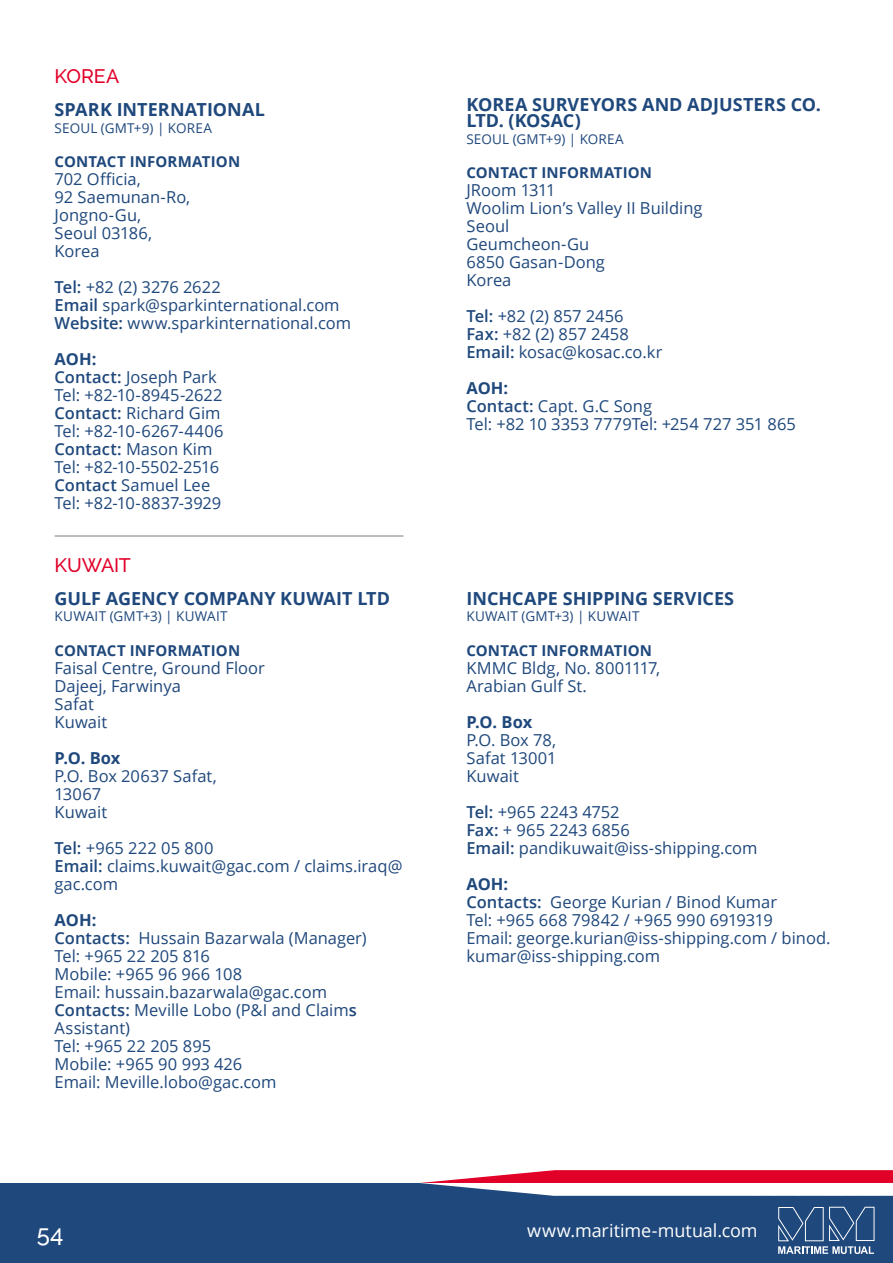
<style>
.page{position:relative;width:893px;height:1263px;background:#fff}
.page>*{position:absolute;margin:0;border:0;box-sizing:border-box;transform-origin:0 0}
.t1{font:500 24px "Raleway";color:#fff}
.body-copy{font:500 19.5px "Raleway";letter-spacing:-.005em;color:#e20029}
.body-copy-2{font:700 18px/16.5px "Open Sans";color:#1f487c}
.t2{font:18px "Open Sans";letter-spacing:-.005em;color:#fff}
.body-copy-3{font:16.5px/18px "Open Sans";color:#1f487c}
.body-copy-4{font:700 16.5px "Open Sans";letter-spacing:-.005em;color:#1f487c}
.body-copy-5{font:600 16.5px "Open Sans";color:#1f487c}
.body-copy-6{font:700 15px "Open Sans";letter-spacing:.01em;color:#1f487c}
.body-copy-7{font:13.5px "Open Sans";letter-spacing:.02em;color:#1f487c}
.s1{font-weight:600}
.s2{font-weight:400}
</style>
<div class="page">
<div style="left:0;top:1183px;width:893px;height:80px;background:#1f487c"></div>
<svg style="left:778px;top:1207px;width:96px;height:47px"></svg>
<svg style="left:420px;top:1170px;width:473px;height:26px"></svg>
<hr style="left:55px;top:536px;width:348px;height:1px;background:#787a7d">
<p class="body-copy" style="left:55px;top:65px;width:66px">KOREA</p>
<p class="body-copy-2" style="left:55px;top:101px;width:212px">SPARK INTERNATIONAL</p>
<p class="body-copy-7" style="left:55px;top:119px;width:159px">SEOUL (GMT+9) | KOREA</p>
<p class="body-copy-6" style="left:55px;top:151px;width:187px">CONTACT INFORMATION</p>
<p class="body-copy-3" style="left:55px;top:170px;width:88px">702 Officia,</p>
<p class="body-copy-3" style="left:55px;top:188px;width:137px">92 Saemunan-Ro,</p>
<p class="body-copy-3" style="left:55px;top:206px;width:88px">Jongno-Gu,</p>
<p class="body-copy-3" style="left:55px;top:224px;width:99px">Seoul 03186,</p>
<p class="body-copy-3" style="left:55px;top:242px;width:46px">Korea</p>
<p class="body-copy-3" style="left:55px;top:278px;width:168px"><span class="s1">Tel:</span> +82 (2) 3276 2622</p>
<p class="body-copy-3" style="left:55px;top:296px;width:286px"><span class="s1">Email</span> spark@sparkinternational.com</p>
<p class="body-copy-3" style="left:55px;top:314px;width:298px"><span class="s1">Website:</span> www.sparkinternational.com</p>
<p class="body-copy-4" style="left:55px;top:348px;width:43px">AOH:</p>
<p class="body-copy-3" style="left:55px;top:368px;width:164px"><span class="s1">Contact:</span> Joseph Park</p>
<p class="body-copy-3" style="left:55px;top:386px;width:170px">Tel: +82-10-8945-2622</p>
<p class="body-copy-3" style="left:55px;top:404px;width:167px"><span class="s1">Contact:</span> Richard Gim</p>
<p class="body-copy-3" style="left:55px;top:422px;width:171px">Tel: +82-10-6267-4406</p>
<p class="body-copy-5" style="left:55px;top:438px;width:159px">Contact: <span class="s2">Mason Kim</span></p>
<p class="body-copy-3" style="left:55px;top:458px;width:166px">Tel: +82-10-5502-2516</p>
<p class="body-copy-3" style="left:55px;top:476px;width:157px"><span class="s1">Contact</span> Samuel Lee</p>
<p class="body-copy-3" style="left:55px;top:494px;width:168px">Tel: +82-10-8837-3929</p>
<p class="body-copy" style="left:55px;top:553px;width:78px">KUWAIT</p>
<p class="body-copy-2" style="left:55px;top:589px;width:337px">GULF AGENCY COMPANY KUWAIT LTD</p>
<p class="body-copy-7" style="left:55px;top:607px;width:175px">KUWAIT (GMT+3) | KUWAIT</p>
<p class="body-copy-6" style="left:55px;top:640px;width:187px">CONTACT INFORMATION</p>
<p class="body-copy-3" style="left:55px;top:658px;width:212px">Faisal Centre, Ground Floor</p>
<p class="body-copy-3" style="left:55px;top:676px;width:128px">Dajeej, Farwinya</p>
<p class="body-copy-3" style="left:55px;top:694px;width:41px">Safat</p>
<p class="body-copy-3" style="left:55px;top:712px;width:54px">Kuwait</p>
<p class="body-copy-4" style="left:55px;top:746px;width:67px">P.O. Box</p>
<p class="body-copy-3" style="left:55px;top:766px;width:164px">P.O. Box 20637 Safat,</p>
<p class="body-copy-3" style="left:55px;top:784px;width:48px">13067</p>
<p class="body-copy-3" style="left:55px;top:802px;width:54px">Kuwait</p>
<p class="body-copy-3" style="left:55px;top:838px;width:160px"><span class="s1">Tel:</span> +965 222 05 800</p>
<p class="body-copy-3" style="left:55px;top:856px;width:349px"><span class="s1">Email:</span> claims.kuwait@gac.com / claims.iraq@ gac.com</p>
<p class="body-copy-4" style="left:55px;top:908px;width:43px">AOH:</p>
<p class="body-copy-3" style="left:55px;top:928px;width:314px"><span class="s1">Contacts:</span> Hussain Bazarwala (Manager)</p>
<p class="body-copy-3" style="left:55px;top:946px;width:157px">Tel: +965 22 205 816</p>
<p class="body-copy-3" style="left:55px;top:964px;width:189px">Mobile: +965 96 966 108</p>
<p class="body-copy-3" style="left:55px;top:982px;width:274px">Email: hussain.bazarwala@gac.com</p>
<p class="body-copy-3" style="left:55px;top:1000px;width:304px"><span class="s1">Contacts:</span> Meville Lobo (P&amp;I and Claim<span class="s1">s<br></span>Assistant)</p>
<p class="body-copy-3" style="left:55px;top:1036px;width:158px">Tel: +965 22 205 895</p>
<p class="body-copy-3" style="left:55px;top:1054px;width:189px">Mobile: +965 90 993 426</p>
<p class="body-copy-3" style="left:55px;top:1072px;width:223px">Email: Meville.lobo@gac.com</p>
<p class="body-copy-2" style="left:466px;top:95px;width:356px">KOREA SURVEYORS AND ADJUSTERS CO.<br>LTD. (KOSAC)</p>
<p class="body-copy-7" style="left:466px;top:129px;width:159px">SEOUL (GMT+9) | KOREA</p>
<p class="body-copy-6" style="left:466px;top:162px;width:187px">CONTACT INFORMATION</p>
<p class="body-copy-3" style="left:466px;top:181px;width:91px">JRoom 1311</p>
<p class="body-copy-3" style="left:466px;top:199px;width:238px">Woolim Lion’s Valley II Building</p>
<p class="body-copy-3" style="left:466px;top:217px;width:44px">Seoul</p>
<p class="body-copy-3" style="left:466px;top:235px;width:124px">Geumcheon-Gu</p>
<p class="body-copy-3" style="left:466px;top:253px;width:140px">6850 Gasan-Dong</p>
<p class="body-copy-3" style="left:466px;top:271px;width:46px">Korea</p>
<p class="body-copy-3" style="left:466px;top:307px;width:159px"><span class="s1">Tel:</span> +82 (2) 857 2456</p>
<p class="body-copy-3" style="left:466px;top:325px;width:164px"><span class="s1">Fax:</span> +82 (2) 857 2458</p>
<p class="body-copy-3" style="left:466px;top:343px;width:197px"><span class="s1">Email:</span> kosac@kosac.co.kr</p>
<p class="body-copy-4" style="left:466px;top:376px;width:43px">AOH:</p>
<p class="body-copy-3" style="left:466px;top:397px;width:187px"><span class="s1">Contact:</span> Capt. G.C Song</p>
<p class="body-copy-3" style="left:466px;top:415px;width:331px">Tel: +82 10 3353 7779Tel: +254 727 351 865</p>
<p class="body-copy-2" style="left:466px;top:589px;width:269px">INCHCAPE SHIPPING SERVICES</p>
<p class="body-copy-7" style="left:466px;top:607px;width:175px">KUWAIT (GMT+3) | KUWAIT</p>
<p class="body-copy-6" style="left:466px;top:640px;width:187px">CONTACT INFORMATION</p>
<p class="body-copy-3" style="left:466px;top:658px;width:195px">KMMC Bldg, No. 8001117,</p>
<p class="body-copy-3" style="left:466px;top:676px;width:122px">Arabian Gulf St.</p>
<p class="body-copy-4" style="left:466px;top:710px;width:67px">P.O. Box</p>
<p class="body-copy-3" style="left:466px;top:730px;width:91px">P.O. Box 78,</p>
<p class="body-copy-3" style="left:466px;top:748px;width:92px">Safat 13001</p>
<p class="body-copy-3" style="left:466px;top:766px;width:54px">Kuwait</p>
<p class="body-copy-3" style="left:466px;top:802px;width:155px"><span class="s1">Tel:</span> +965 2243 4752</p>
<p class="body-copy-3" style="left:466px;top:820px;width:165px"><span class="s1">Fax:</span> + 965 2243 6856</p>
<p class="body-copy-3" style="left:466px;top:838px;width:292px"><span class="s1">Email:</span> pandikuwait@iss-shipping.com</p>
<p class="body-copy-4" style="left:466px;top:872px;width:43px">AOH:</p>
<p class="body-copy-3" style="left:466px;top:892px;width:312px"><span class="s1">Contacts:</span> George Kurian / Binod Kumar</p>
<p class="body-copy-3" style="left:466px;top:910px;width:308px">Tel: +965 668 79842 / +965 990 6919319</p>
<p class="body-copy-3" style="left:466px;top:928px;width:366px">Email: george.kurian@iss-shipping.com / binod. kumar@iss-shipping.com</p>
<h1 class="t1" style="left:37px;top:1220px;width:28px">54</h1>
<p class="t2" style="left:527px;top:1218px;width:232px">www.maritime-mutual.com</p>
</div>
